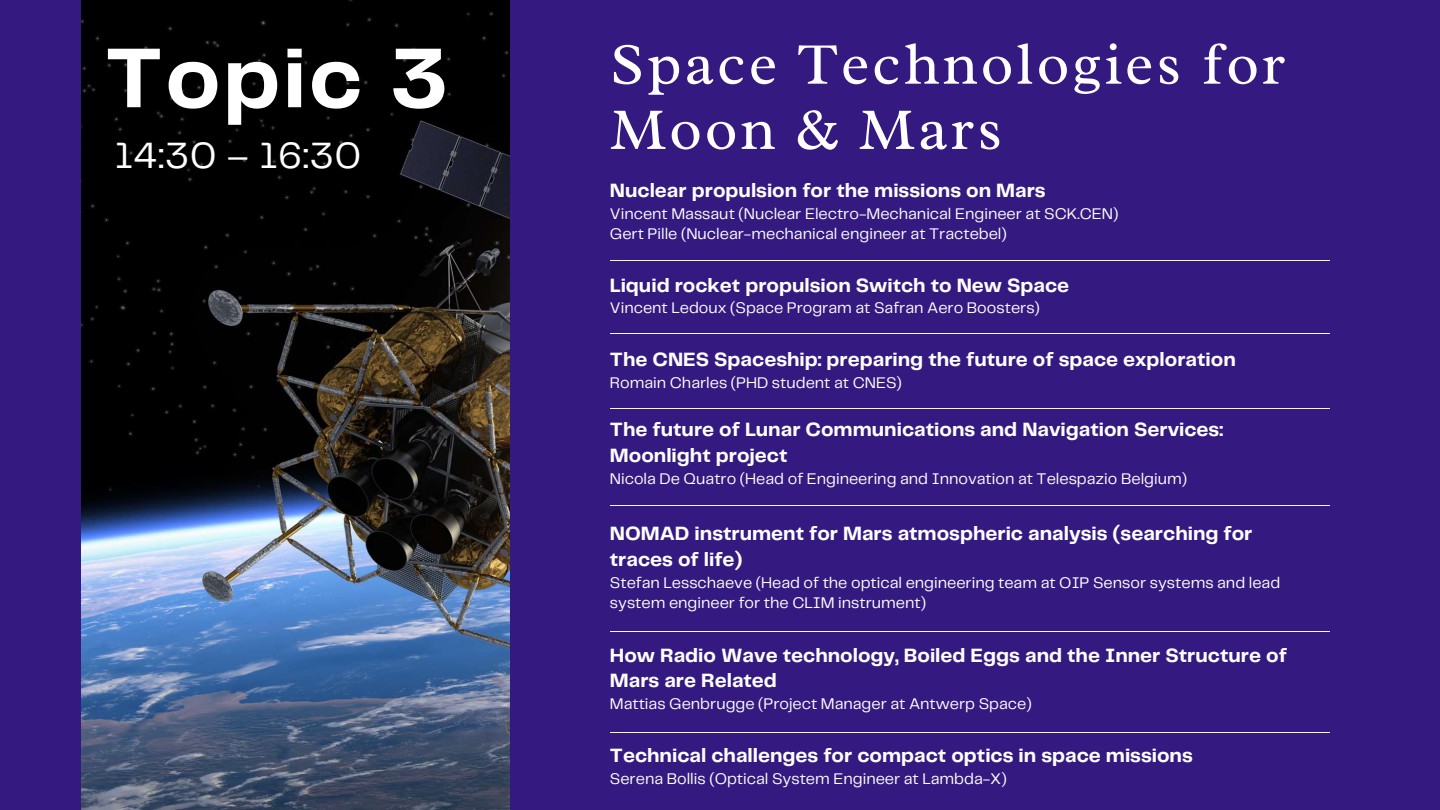
<style>
.page{position:relative;width:1440px;height:810px;background:#341980}
.page>*{position:absolute;margin:0;border:0;box-sizing:border-box;transform-origin:0 0}
.t1{font:700 88px "Telegraf";letter-spacing:.03em;color:#fff}
.t2{font:60px/65.2px "Radley";letter-spacing:.05em;color:#fff}
.t3{font:38px "Telegraf";letter-spacing:.03em;color:#fff}
.t4{font:700 20px/25.5px "Telegraf";color:#fff}
.t5{font:16px/20.2px "Telegraf";color:#fff}
</style>
<div class="page">
<img style="left:81px;top:0;width:428px;height:810px">
<hr style="left:610px;top:260px;width:719px;height:1px;background:#f6f6f6">
<hr style="left:610px;top:334px;width:719px;height:1px;background:#f6f6f6">
<hr style="left:610px;top:505px;width:719px;height:1px;background:#f6f6f6">
<hr style="left:610px;top:408px;width:719px;height:1px;background:#f6f6f6">
<hr style="left:610px;top:732px;width:719px;height:1px;background:#f6f6f6">
<hr style="left:610px;top:631px;width:719px;height:1px;background:#f6f6f6">
<h1 class="t1" style="left:105px;top:40px;width:345px">Topic 3</h1>
<h3 class="t3" style="left:115px;top:139px;width:248px">14:30 – 16:30</h3>
<h2 class="t2" style="left:610px;top:31px;width:677px">Space Technologies for<br>Moon &amp; Mars</h2>
<p class="t4" style="left:610px;top:179px;width:437px">Nuclear propulsion for the missions on Mars</p>
<p class="t5" style="left:610px;top:204px;width:510px">Vincent Massaut (Nuclear Electro-Mechanical Engineer at SCK.CEN)<br>Gert Pille (Nuclear-mechanical engineer at Tractebel)</p>
<p class="t4" style="left:610px;top:273px;width:461px">Liquid rocket propulsion Switch to New Space</p>
<p class="t5" style="left:610px;top:299px;width:432px">Vincent Ledoux (Space Program at Safran Aero Boosters)</p>
<p class="t4" style="left:610px;top:348px;width:627px">The CNES Spaceship: preparing the future of space exploration</p>
<p class="t5" style="left:610px;top:373px;width:294px">Romain Charles (PHD student at CNES)</p>
<p class="t4" style="left:610px;top:418px;width:615px">The future of Lunar Communications and Navigation Services:<br>Moonlight project</p>
<p class="t5" style="left:610px;top:469px;width:579px">Nicola De Quatro (Head of Engineering and Innovation at Telespazio Belgium)</p>
<p class="t4" style="left:610px;top:522px;width:644px">NOMAD instrument for Mars atmospheric analysis (searching for traces of life)</p>
<p class="t5" style="left:610px;top:573px;width:672px">Stefan Lesschaeve (Head of the optical engineering team at OIP Sensor systems and lead system engineer for the CLIM instrument)</p>
<p class="t4" style="left:610px;top:644px;width:679px">How Radio Wave technology, Boiled Eggs and the Inner Structure of<br>Mars are Related</p>
<p class="t5" style="left:610px;top:695px;width:423px">Mattias Genbrugge (Project Manager at Antwerp Space)</p>
<p class="t4" style="left:610px;top:744px;width:584px">Technical challenges for compact optics in space missions</p>
<p class="t5" style="left:610px;top:769px;width:398px">Serena Bollis (Optical System Engineer at Lambda-X)</p>
</div>
